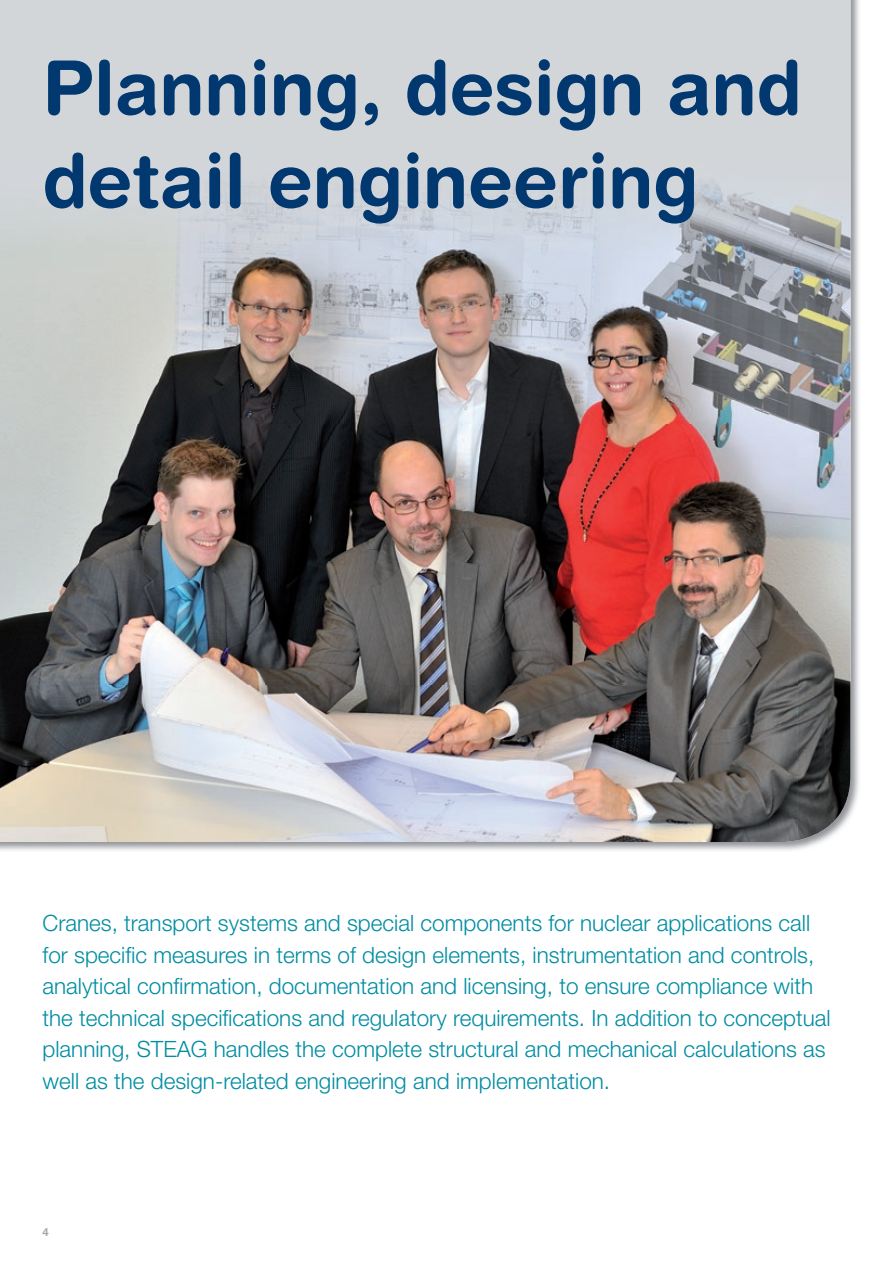
<style>
.page{position:relative;width:893px;height:1263px;background:#fff}
.page>*{position:absolute;margin:0;border:0;box-sizing:border-box;transform-origin:0 0}
.t1{font:700 75px/93px "Helvetica Rounded LT Pro";color:#01386f}
.t2{font:300 22.5px/31.5px "Helvetica Neue LT Std";color:#008da2}
.t3{font:700 11.25px "Helvetica Neue LT Std";color:#a8a9ad}
</style>
<div class="page">
<img style="left:808px;top:0;width:51px;height:847px">
<div style="left:0;top:0;width:850px;height:842px;background:#d3d6d9"></div>
<img style="left:0;top:165px;width:798px;height:677px">
<img style="left:797px;top:165px;width:53px;height:675px">
<h1 class="t1" style="left:43px;top:40px;width:760px">Planning, design and detail engineering</h1>
<p class="t2" style="left:43px;top:907px;width:790px">Cranes, transport systems and special components for nuclear applications call for specific measures in terms of design elements, instrumentation and controls, analytical confirmation, documentation and licensing, to ensure compliance with the technical specifications and regulatory requirements. In addition to conceptual planning, STEAG handles the complete structural and mechanical calculations as well as the design-related engineering and implementation.</p>
<p class="t3" style="left:43px;top:1225px;width:8px">4</p>
</div>
